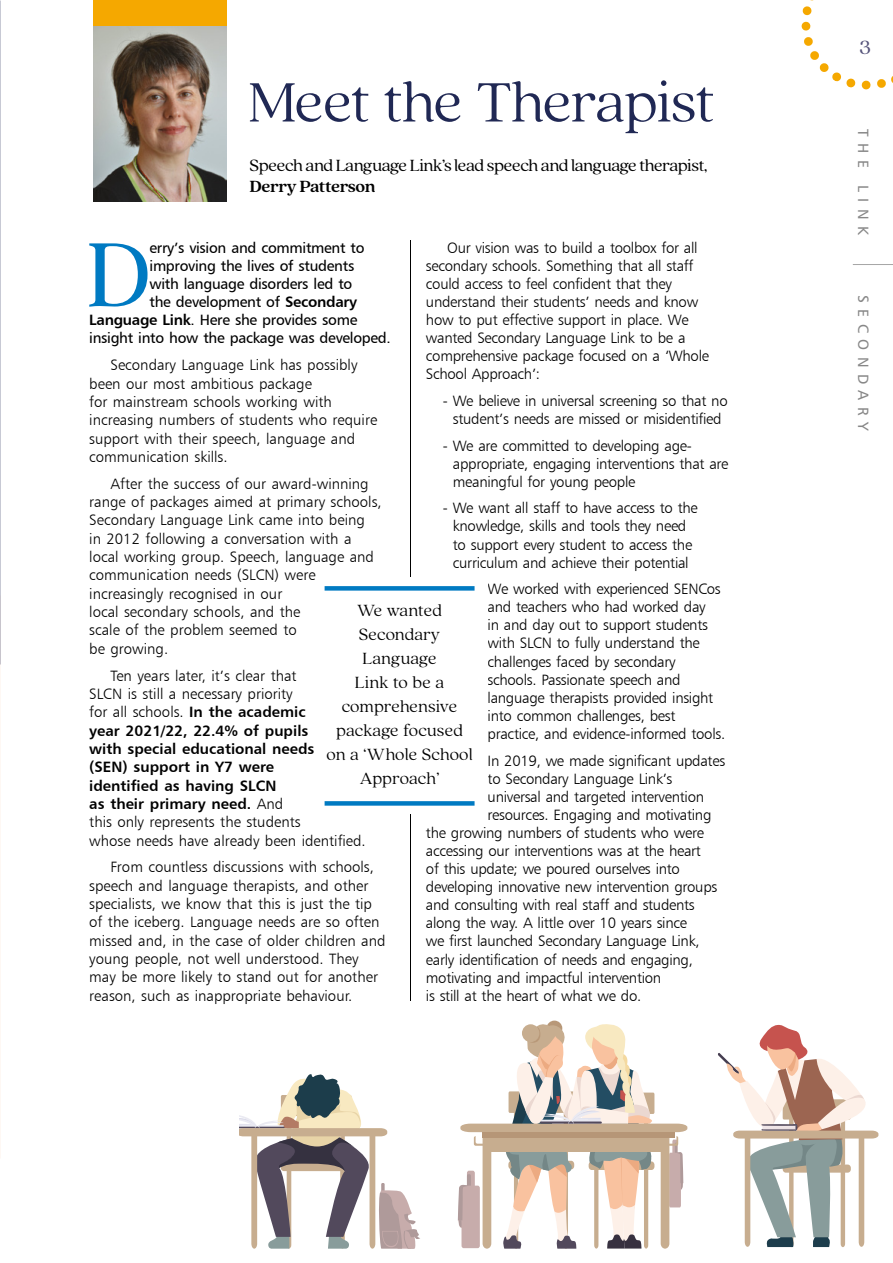
<style>
.page{position:relative;width:893px;height:1263px;background:#fff}
.page>*{position:absolute;margin:0;border:0;box-sizing:border-box;transform-origin:0 0}
.t1{font:102px "Quincy CF";color:#007ac2}
.t2{font:300 61.5px "Quincy CF";letter-spacing:-.015em;color:#202854}
.t3{font:21px "Quincy CF";color:#55537a}
.t4{font:300 18px/24px "Quincy CF";letter-spacing:.005em;color:#000;text-align:center}
.t5{font:18px "Quincy CF";letter-spacing:-.02em;color:#000}
.t6{font:700 18px "Quincy CF";letter-spacing:-.025em;color:#000}
.t7{font:15px/18.1px "Humanist 777 BT Light B";letter-spacing:-.02em;color:#000}
.t8{font:15px/18.3px "Humanist 777 BT Light B";color:#000}
.t9{font:15px "Humanist 777 BT Roman B";letter-spacing:-.02em;color:#000}
.t10{font:15px/18.3px "Humanist 777 BT Bold B";color:#000}
.t11{font:15px "Humanist 777 BT Roman B";letter-spacing:.43em;color:#878787}
.s1{font-family:"Humanist 777 BT Bold B"}
.s2{font-family:"Humanist 777 BT Light B"}
</style>
<div class="page">
<svg style="left:458px;top:1021px;width:229px;height:228px"></svg>
<div style="left:483px;top:1132px;width:192px;height:6px;background:#b69677"></div>
<svg style="left:240px;top:1074px;width:180px;height:175px"></svg>
<svg style="left:718px;top:1024px;width:160px;height:223px"></svg>
<div style="left:857px;top:261px;width:36px;height:7px;background:#000;opacity:.75"></div>
<svg style="left:801px;top:0;width:92px;height:90px"></svg>
<div style="left:325px;top:586px;width:150px;height:5px;background:#007ac2"></div>
<div style="left:325px;top:801px;width:150px;height:5px;background:#007ac2"></div>
<div style="left:94px;top:0;width:133px;height:84px;background:#f5a800"></div>
<img style="left:94px;top:26px;width:133px;height:176px">
<h2 class="t2" style="left:248px;top:67px;width:468px">Meet the Therapist</h2>
<p class="t5" style="left:249px;top:155px;width:459px">Speech and Language Link’s lead speech and language therapist,</p>
<p class="t6" style="left:249px;top:175px;width:127px">Derry Patterson</p>
<p class="t7" style="left:426px;top:238px;width:285px;text-indent:21px">Our vision was to build a toolbox for all secondary schools. Something that all staff could access to feel confident that they understand their students’ needs and know how to put effective support in place. We wanted Secondary Language Link to be a comprehensive package focused on a ‘Whole School Approach’:</p>
<p class="t7" style="left:443px;top:391px;width:286px;text-align:center">- We believe in universal screening so that no student’s needs are missed or misidentified</p>
<p class="t7" style="left:453px;top:436px;width:277px;text-indent:-10px">- We are committed to developing age&shy;appropriate, engaging interventions that are meaningful for young people</p>
<p class="t7" style="left:443px;top:499px;width:256px;text-align:center">- We want all staff to have access to the knowledge, skills and tools they need<br>to support every student to access the curriculum and achieve their potential</p>
<p class="t7" style="left:488px;top:580px;width:239px">We worked with experienced SENCos and teachers who had worked day<br>in and day out to support students with SLCN to fully understand the challenges faced by secondary schools. Passionate speech and language therapists provided insight into common challenges, best practice, and evidence-informed tools.</p>
<p class="t7" style="left:488px;top:751px;width:239px">In 2019, we made significant updates</p>
<p class="t7" style="left:488px;top:769px;width:186px">to Secondary Language Link’s</p>
<p class="t7" style="left:488px;top:787px;width:218px">universal and targeted intervention</p>
<p class="t7" style="left:488px;top:805px;width:225px">resources. Engaging and motivating</p>
<p class="t7" style="left:426px;top:823px;width:279px">the growing numbers of students who were</p>
<p class="t7" style="left:426px;top:841px;width:277px">accessing our interventions was at the heart</p>
<p class="t7" style="left:426px;top:859px;width:255px">of this update; we poured ourselves into</p>
<p class="t7" style="left:426px;top:878px;width:293px">developing innovative new intervention groups</p>
<p class="t7" style="left:426px;top:896px;width:270px">and consulting with real staff and students</p>
<p class="t7" style="left:426px;top:914px;width:263px">along the way. A little over 10 years since</p>
<p class="t7" style="left:426px;top:932px;width:275px">we first launched Secondary Language Link,</p>
<p class="t7" style="left:426px;top:950px;width:268px">early identification of needs and engaging,</p>
<p class="t7" style="left:426px;top:968px;width:237px">motivating and impactful intervention</p>
<p class="t7" style="left:426px;top:986px;width:217px">is still at the heart of what we do.</p>
<h1 class="t1" style="left:86px;top:215px;width:67px">D</h1>
<p class="t9" style="left:150px;top:238px;width:216px">erry’s vision and commitment to</p>
<p class="t9" style="left:150px;top:256px;width:206px">improving the lives of students</p>
<p class="t9" style="left:150px;top:274px;width:204px">with language disorders led to</p>
<p class="t9" style="left:150px;top:292px;width:209px">the development of <span class="s1">Secondary</span></p>
<p class="t9" style="left:89px;top:310px;width:270px"><span class="s1">Language Link</span>. Here she provides some</p>
<p class="t9" style="left:89px;top:329px;width:303px">insight into how the package was developed.</p>
<p class="t8" style="left:89px;top:356px;width:289px;text-indent:21px">Secondary Language Link has possibly been our most ambitious package<br>for mainstream schools working with increasing numbers of students who require support with their speech, language and communication skills.</p>
<p class="t8" style="left:89px;top:474px;width:294px;text-indent:21px">After the success of our award-winning range of packages aimed at primary schools, Secondary Language Link came into being<br>in 2012 following a conversation with a local working group. Speech, language and communication needs (SLCN) were increasingly recognised in our<br>local secondary schools, and the<br>scale of the problem seemed to<br>be growing.</p>
<p class="t8" style="left:89px;top:666px;width:218px;text-indent:21px">Ten years later, it’s clear that<br>SLCN is still a necessary priority for all schools. <span class="s1">In the academic</span></p>
<p class="t10" style="left:89px;top:721px;width:227px">year 2021/22, 22.4% of pupils with special educational needs (SEN) support in Y7 were identified as having SLCN<br>as their primary need. <span class="s2">And</span></p>
<p class="t8" style="left:89px;top:813px;width:278px">this only represents the students<br>whose needs have already been identified.</p>
<p class="t8" style="left:89px;top:858px;width:298px;text-indent:21px">From countless discussions with schools, speech and language therapists, and other specialists, we know that this is just the tip of the iceberg. Language needs are so often missed and, in the case of older children and young people, not well understood. They may be more likely to stand out for another reason, such as inappropriate behaviour.</p>
<p class="t4" style="left:327px;top:599px;width:148px">We wanted<br>Secondary<br>Language<br>Link to be a comprehensive package focused on a ‘Whole School<br>Approach’</p>
<h3 class="t3" style="left:859px;top:36px;width:13px">3</h3>
<p class="t11" style="left:873px;top:129px;width:108px;rotate:90deg">THE LINK</p>
<p class="t11" style="left:873px;top:295px;width:138px;rotate:90deg">SECONDARY</p>
</div>
